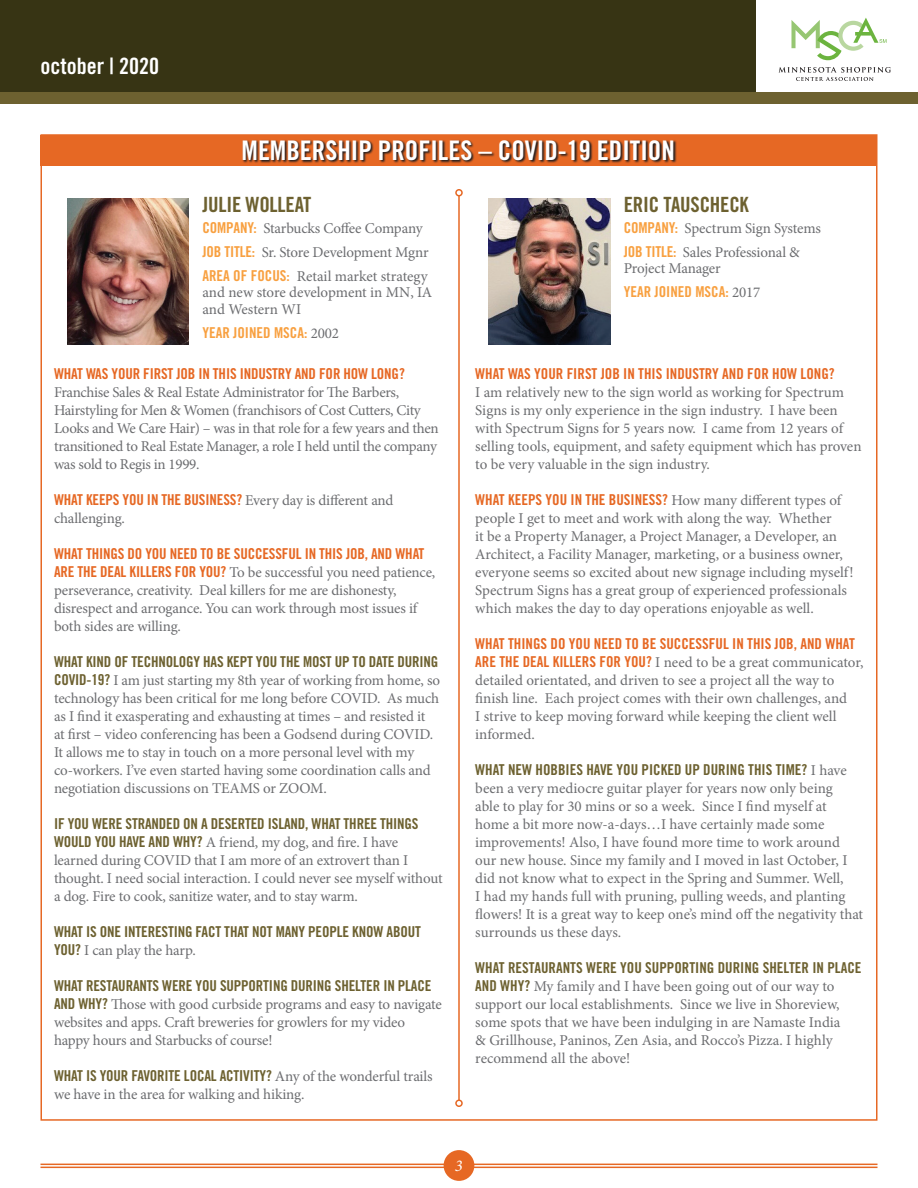
<style>
.page{position:relative;width:918px;height:1188px;background:#fff}
.page>*{position:absolute;margin:0;border:0;box-sizing:border-box;transform-origin:0 0}
.t1{font:27px "Trade Gothic LT Std Bd Cn 20";color:#fff}
.t2{font:22.5px "Trade Gothic Bold Cond Twenty";color:#fff}
.t3{font:21px "Trade Gothic LT Std Bd Cn 20";letter-spacing:-.01em;color:#6d6130}
.t4{font:italic 16.5px "Minion Pro";color:#fff}
.t5{font:15px/18px "Minion Pro";letter-spacing:-.01em;color:#6c6d70}
.t6{font:15px "Trade Gothic Bold Cond Twenty";letter-spacing:-.01em;color:#6d6130}
.t7{font:15px "Trade Gothic Bold Cond Twenty";letter-spacing:-.01em;color:#e66824}
.t8{font:15px "Trade Gothic LT Std Bd Cn 20";color:#f8a040}
.s1{font-family:"Trade Gothic LT Std Bd Cn 20";color:#f8a040}
.s2{font-family:"Minion Pro";color:#6c6d70}
.s3{font-family:"Trade Gothic Bold Cond Twenty";color:#e66824}
.s4{font-family:"Trade Gothic Bold Cond Twenty";color:#6d6130}
</style>
<div class="page">
<svg style="left:779px;top:67px;width:112px;height:14px"></svg>
<svg style="left:791px;top:18px;width:95px;height:42px"></svg>
<div style="left:0;top:0;width:756px;height:94px;background:#373414"></div>
<div style="left:0;top:92px;width:918px;height:12px;background:#6d6130"></div>
<hr style="left:40px;top:1164px;width:838px;height:1px;background:#e66824">
<hr style="left:40px;top:1167px;width:838px;height:1px;background:#e66824">
<div style="left:444px;top:1150px;width:30px;height:31px;background:#e66824;border-radius:50%"></div>
<div style="left:40px;top:134px;width:838px;height:987px;background:#fff;border:2px solid #e66824"></div>
<div style="left:40px;top:135px;width:838px;height:31px;background:#e66824"></div>
<hr style="left:458px;top:196px;width:2px;height:904px;background:#e66824">
<div style="left:455px;top:189px;width:8px;height:7px;border:2px solid #e66824;border-radius:50%"></div>
<div style="left:455px;top:1100px;width:8px;height:7px;border:2px solid #e66824;border-radius:50%"></div>
<svg style="left:242px;top:140px;width:435px;height:23px"></svg>
<img style="left:489px;top:198px;width:121px;height:146px">
<img style="left:68px;top:198px;width:121px;height:146px">
<h2 class="t2" style="left:40px;top:52px;width:120px">october | 2020</h2>
<h1 class="t1" style="left:242px;top:134px;width:435px">MEMBERSHIP PROFILES – COVID-19 EDITION</h1>
<h3 class="t3" style="left:202px;top:192px;width:110px">JULIE WOLLEAT</h3>
<p class="t5" style="left:202px;top:216px;width:228px;line-height:24px"><span class="s1">COMPANY:</span> Starbucks Coffee Company<br><span class="s1">JOB TITLE:</span> Sr. Store Development Mgnr<br><span class="s1">AREA OF FOCUS:</span> Retail market strategy</p>
<p class="t5" style="left:202px;top:285px;width:231px;line-height:16.5px">and new store development in MN, IA and Western WI</p>
<p class="t8" style="left:202px;top:324px;width:138px">YEAR JOINED MSCA: <span class="s2">2002</span></p>
<h3 class="t3" style="left:624px;top:192px;width:127px">ERIC TAUSCHECK</h3>
<p class="t5" style="left:624px;top:216px;width:199px;line-height:24px"><span class="s1">COMPANY:</span> Spectrum Sign Systems<br><span class="s1">JOB TITLE:</span> Sales Professional &amp;</p>
<p class="t5" style="left:624px;top:260px;width:98px">Project Manager</p>
<p class="t8" style="left:624px;top:283px;width:138px">YEAR JOINED MSCA: <span class="s2">2017</span></p>
<p class="t7" style="left:54px;top:365px;width:352px">WHAT WAS YOUR FIRST JOB IN THIS INDUSTRY AND FOR HOW LONG?</p>
<p class="t5" style="left:54px;top:383px;width:386px">Franchise Sales &amp; Real Estate Administrator for The Barbers, Hairstyling for Men &amp; Women (franchisors of Cost Cutters, City Looks and We Care Hair) – was in that role for a few years and then transitioned to Real Estate Manager, a role I held until the company was sold to Regis in 1999.</p>
<p class="t7" style="left:54px;top:491px;width:341px">WHAT KEEPS YOU IN THE BUSINESS? <span class="s2">Every day is different and</span></p>
<p class="t5" style="left:54px;top:509px;width:73px">challenging.</p>
<p class="t7" style="left:54px;top:545px;width:372px">WHAT THINGS DO YOU NEED TO BE SUCCESSFUL IN THIS JOB, AND WHAT</p>
<p class="t5" style="left:54px;top:563px;width:383px"><span class="s3">ARE THE DEAL KILLERS FOR YOU?</span> To be successful you need patience, perseverance, creativity. Deal killers for me are dishonesty, disrespect and arrogance. You can work through most issues if both sides are willing.</p>
<p class="t6" style="left:54px;top:653px;width:386px">WHAT KIND OF TECHNOLOGY HAS KEPT YOU THE MOST UP TO DATE DURING</p>
<p class="t5" style="left:54px;top:671px;width:388px"><span class="s4">COVID-19?</span> I am just starting my 8th year of working from home, so technology has been critical for me long before COVID. As much as I find it exasperating and exhausting at times – and resisted it<br>at first – video conferencing has been a Godsend during COVID.<br>It allows me to stay in touch on a more personal level with my co-workers. I’ve even started having some coordination calls and negotiation discussions on TEAMS or ZOOM.</p>
<p class="t6" style="left:54px;top:815px;width:366px">IF YOU WERE STRANDED ON A DESERTED ISLAND, WHAT THREE THINGS</p>
<p class="t5" style="left:54px;top:833px;width:390px"><span class="s4">WOULD YOU HAVE AND WHY?</span> A friend, my dog, and fire. I have learned during COVID that I am more of an extrovert than I thought. I need social interaction. I could never see myself without a dog. Fire to cook, sanitize water, and to stay warm.</p>
<p class="t6" style="left:54px;top:923px;width:368px">WHAT IS ONE INTERESTING FACT THAT NOT MANY PEOPLE KNOW ABOUT</p>
<p class="t5" style="left:54px;top:941px;width:143px"><span class="s4">YOU?</span> I can play the harp.</p>
<p class="t6" style="left:54px;top:977px;width:379px">WHAT RESTAURANTS WERE YOU SUPPORTING DURING SHELTER IN PLACE</p>
<p class="t5" style="left:54px;top:995px;width:389px"><span class="s4">AND WHY?</span> Those with good curbside programs and easy to navigate websites and apps. Craft breweries for growlers for my video happy hours and Starbucks of course!</p>
<p class="t6" style="left:54px;top:1067px;width:380px">WHAT IS YOUR FAVORITE LOCAL ACTIVITY? <span class="s2">Any of the wonderful trails</span></p>
<p class="t5" style="left:54px;top:1085px;width:252px">we have in the area for walking and hiking.</p>
<p class="t7" style="left:475px;top:365px;width:361px">WHAT WAS YOUR FIRST JOB IN THIS INDUSTRY AND FOR HOW LONG?</p>
<p class="t5" style="left:475px;top:383px;width:388px">I am relatively new to the sign world as working for Spectrum Signs is my only experience in the sign industry. I have been with Spectrum Signs for 5 years now. I came from 12 years of selling tools, equipment, and safety equipment which has proven to be very valuable in the sign industry.</p>
<p class="t7" style="left:475px;top:491px;width:368px">WHAT KEEPS YOU IN THE BUSINESS? <span class="s2">How many different types of</span></p>
<p class="t5" style="left:475px;top:509px;width:380px">people I get to meet and work with along the way. Whether<br>it be a Property Manager, a Project Manager, a Developer, an Architect, a Facility Manager, marketing, or a business owner, everyone seems so excited about new signage including myself!<br>Spectrum Signs has a great group of experienced professionals which makes the day to day operations enjoyable as well.</p>
<p class="t7" style="left:475px;top:635px;width:381px">WHAT THINGS DO YOU NEED TO BE SUCCESSFUL IN THIS JOB, AND WHAT</p>
<p class="t5" style="left:475px;top:653px;width:390px"><span class="s3">ARE THE DEAL KILLERS FOR YOU?</span> I need to be a great communicator, detailed orientated, and driven to see a project all the way to finish line. Each project comes with their own challenges, and<br>I strive to keep moving forward while keeping the client well informed.</p>
<p class="t6" style="left:475px;top:761px;width:373px">WHAT NEW HOBBIES HAVE YOU PICKED UP DURING THIS TIME? <span class="s2">I have</span></p>
<p class="t5" style="left:475px;top:779px;width:389px">been a very mediocre guitar player for years now only being<br>able to play for 30 mins or so a week. Since I find myself at home a bit more now-a-days…I have certainly made some improvements! Also, I have found more time to work around our new house. Since my family and I moved in last October, I did not know what to expect in the Spring and Summer. Well,<br>I had my hands full with pruning, pulling weeds, and planting flowers! It is a great way to keep one’s mind off the negativity that surrounds us these days.</p>
<p class="t6" style="left:475px;top:959px;width:388px">WHAT RESTAURANTS WERE YOU SUPPORTING DURING SHELTER IN PLACE</p>
<p class="t5" style="left:475px;top:977px;width:367px"><span class="s4">AND WHY?</span> My family and I have been going out of our way to support our local establishments. Since we live in Shoreview, some spots that we have been indulging in are Namaste India &amp; Grillhouse, Paninos, Zen Asia, and Rocco’s Pizza. I highly recommend all the above!</p>
<p class="t4" style="left:455px;top:1154px;width:9px">3</p>
</div>
